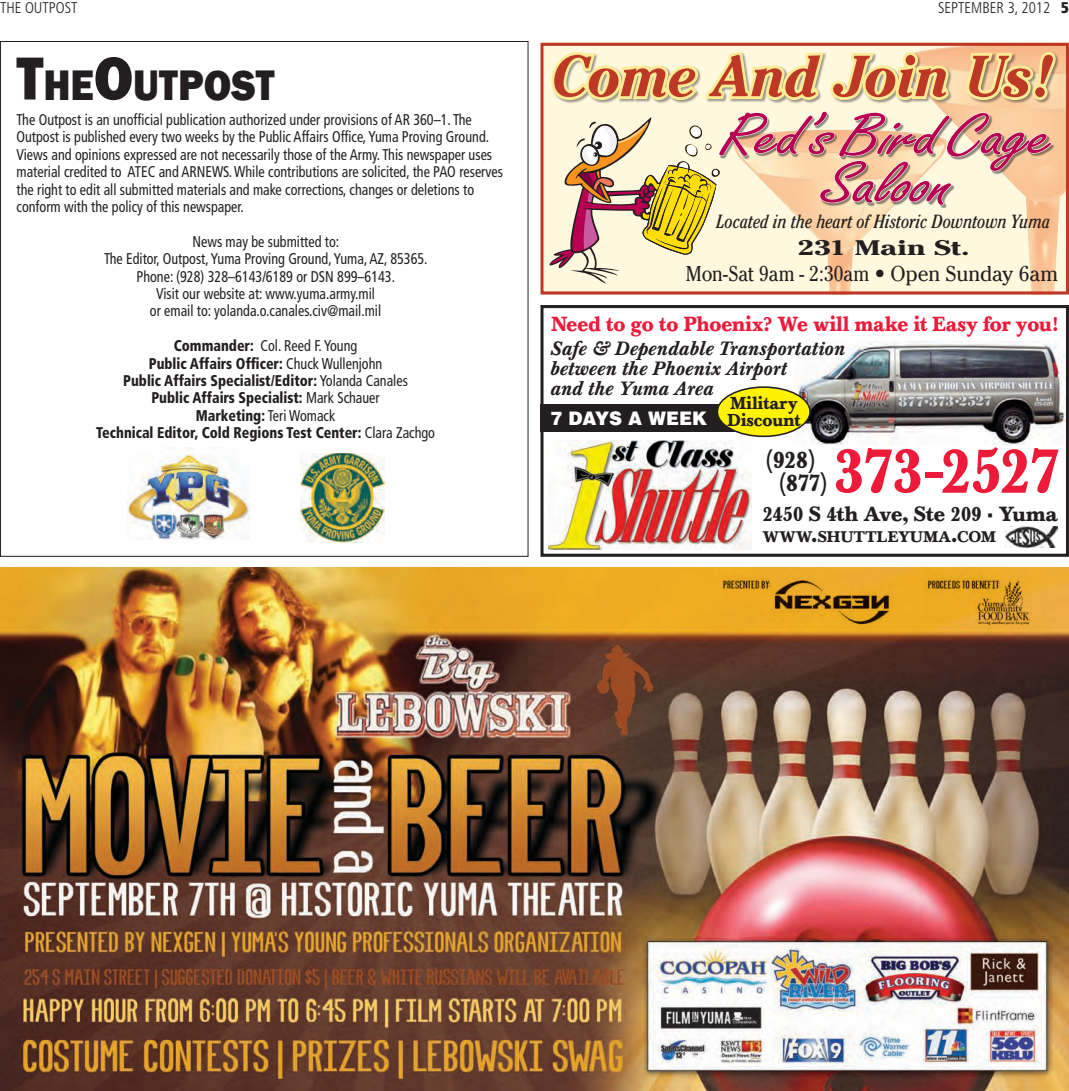
<style>
.page{position:relative;width:1069px;height:1091px;background:#fff}
.page>*{position:absolute;margin:0;border:0;box-sizing:border-box;transform-origin:0 0}
.t1{font:700 62.1px "Baskerville BE";letter-spacing:-.03em;color:#ed1a3a}
.t2{font:60.6px/48.2px "Freestyle Script";letter-spacing:-.02em;color:#b70051;text-align:center;scale:1.36 1}
.t3{font:italic 700 57.45px "Cheltenham";letter-spacing:-.015em;color:#bd3825}
.t4{font:800 43.95px "Franklin Gothic";color:#231f20;scale:.91 1}
.t5{font:700 23.25px/23.2px "Baskerville BE";letter-spacing:-.015em;color:#231f20;text-align:center}
.t6{font:21.3px "Cheltenham";color:#231f20;scale:.87 1}
.t7{font:700 21px "Cheltenham";color:#231f20;scale:1.45 1}
.t8{font:700 20.25px "Baskerville BE";letter-spacing:.005em;color:#ed1a3a;scale:.92 1}
.t9{font:700 20.25px "Baskerville BE";letter-spacing:.005em;color:#231f20}
.t10{font:italic 500 19.05px/20.4px "Baskerville BE";letter-spacing:.005em;color:#231f20}
.t11{font:italic condensed 19.05px "Cheltenham";color:#231f20}
.t12{font:900 18.6px "Helvetica";color:#fff}
.t13{font:700 17.1px "Baskerville BE";letter-spacing:.03em;color:#231f20;scale:.92 1}
.t14{font:condensed 15.6px/17.4px "Frutiger";color:#231f20;scale:.91 1}
.t15{font:900 condensed 15.6px/17.4px "Frutiger";color:#231f20;text-align:center;scale:.91 1}
.t16{font:300 condensed 15.6px "Frutiger";color:#231f20}
.t17{font:700 15.15px "Baskerville BE";letter-spacing:.035em;color:#231f20}
.s1{font-weight:900}
.s2{font-size:62.85px}
.s3{font-weight:400}
.s4{font-family:"Helvetica";font-stretch:extra-condensed}
.s5{font-family:"Baskerville BE";font-weight:700;font-size:17.1px;color:#231f20}
.s6{font-family:"Boton"}
.s7{font-size:21.75px}
</style>
<div class="page">
<div style="left:542px;top:43px;width:526px;height:250px;background:#fef8de"></div>
<img style="left:829px;top:47px;width:235px;height:243px">
<div style="left:540px;top:43px;width:528px;height:251px;border:3px solid #bd3825"></div>
<div style="left:551px;top:52px;width:507px;height:52px;background:#231f20;opacity:.45"></div>
<svg style="left:548px;top:43px;width:403px;height:60px"></svg>
<svg style="left:963px;top:48px;width:95px;height:55px;background:#edcd90"></svg>
<svg style="left:549px;top:111px;width:501px;height:172px"></svg>
<img style="left:0;top:567px;width:1068px;height:523px">
<div style="left:540px;top:404px;width:222px;height:28px;background:#231f20"></div>
<div style="left:540px;top:305px;width:528px;height:252px;border:3px solid #231f20"></div>
<img style="left:548px;top:440px;width:203px;height:110px">
<img style="left:794px;top:341px;width:270px;height:103px">
<img style="left:1005px;top:526px;width:52px;height:21px">
<div style="left:717px;top:387px;width:92px;height:49px;background:#fff200;border-radius:50%"></div>
<div style="left:716px;top:386px;width:94px;height:51px;border:2px solid #231f20;border-radius:50%"></div>
<img style="left:127px;top:448px;width:122px;height:91px">
<img style="left:300px;top:453px;width:84px;height:89px">
<p class="t16" style="left:0;top:-2px;width:79px">THE OUTPOST</p>
<p class="t16" style="left:937px;top:-2px;width:132px">SEPTEMBER 3, 2012 <span class="s1">5</span></p>
<p class="t4" style="left:17px;top:56px;width:285px"><span class="s2">T</span>HE<span class="s2">O</span>UTPOST</p>
<p class="t14" style="left:17px;top:111px;width:536px">The Outpost is an unofficial publication authorized under provisions of AR 360–1. The Outpost is published every two weeks by the Public Affairs Office, Yuma Proving Ground.<br>Views and opinions expressed are not necessarily those of the Army. This newspaper uses material credited to ATEC and ARNEWS. While contributions are solicited, the PAO reserves the right to edit all submitted materials and make corrections, changes or deletions to conform with the policy of this newspaper.</p>
<p class="t14" style="left:104px;top:233px;width:357px;text-align:center">News may be submitted to:<br>The Editor, Outpost, Yuma Proving Ground, Yuma, AZ, 85365.<br>Phone: (928) 328–6143/6189 or DSN 899–6143.<br>Visit our website at: www.yuma.army.mil<br>or email to: yolanda.o.canales.civ@mail.mil</p>
<p class="t15" style="left:96px;top:337px;width:374px">Commander: <span class="s3">Col. Reed F. Young<br></span>Public Affairs Officer: <span class="s3">Chuck Wullenjohn<br></span>Public Affairs Specialist/Editor: <span class="s3">Yolanda Canales<br></span>Public Affairs Specialist: <span class="s3">Mark Schauer<br></span>Marketing: <span class="s3">Teri Womack<br></span>Technical Editor, Cold Regions Test Center: <span class="s3">Clara Zachgo</span></p>
<p class="t3" style="left:550px;top:42px;width:502px">Come And Join Us!</p>
<p class="t2" style="left:719px;top:112px;width:245px">Red’s Bird Cage<br>Saloon</p>
<p class="t11" style="left:716px;top:211px;width:335px">Located in the heart of Historic Downtown Yuma</p>
<p class="t7" style="left:796px;top:235px;width:121px">231 Main St.</p>
<p class="t6" style="left:685px;top:261px;width:429px">Mon-Sat 9am - 2:30am <span class="s4">•</span> Open Sunday 6am</p>
<p class="t8" style="left:551px;top:311px;width:552px">Need to go to Phoenix? We will make it Easy for you!</p>
<p class="t10" style="left:550px;top:338px;width:296px">Safe &amp; Dependable Transportation between the Phoenix Airport<br>and the Yuma Area</p>
<p class="t13" style="left:730px;top:392px;width:74px">Military</p>
<p class="t12" style="left:550px;top:406px;width:251px">7 DAYS A WEEK <span class="s5">Discount</span></p>
<p class="t1" style="left:833px;top:432px;width:228px">373-2527</p>
<p class="t5" style="left:765px;top:448px;width:64px">(928) (877)</p>
<p class="t9" style="left:762px;top:500px;width:296px">2450 S 4th Ave, Ste 209 <span class="s6">·</span> Yuma</p>
<p class="t17" style="left:762px;top:527px;width:234px">WWW<span class="s7">.</span>SHUTTLEYUMA<span class="s7">.</span>COM</p>
</div>
